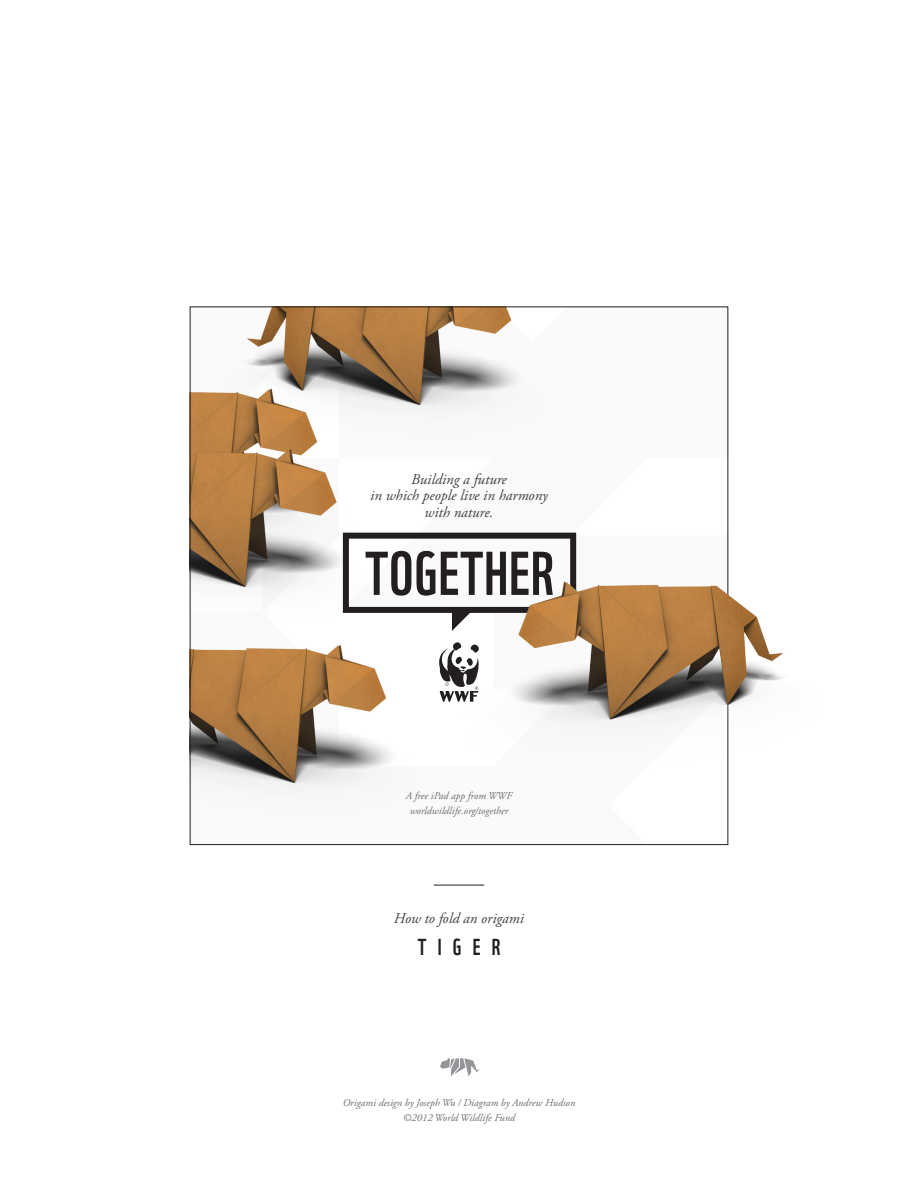
<style>
.page{position:relative;width:918px;height:1188px;background:#fff}
.page>*{position:absolute;margin:0;border:0;box-sizing:border-box;transform-origin:0 0}
.t1{font:60px "WWF";letter-spacing:.015em;color:#231f20}
.Animal_head_15pts{font:22.5px "WWF";letter-spacing:.5em;color:#231f20}
.Italic_head_10pts{font:italic 15px "Adobe Garamond Pro";color:#414243}
.Italic_subhead_7pts{font:italic 10.5px "Adobe Garamond Pro";color:#6c6d70}
</style>
<div class="page">
<img style="left:190px;top:306px;width:538px;height:490px">
<hr style="left:434px;top:885px;width:50px;height:1px;background:#231f20">
<div style="left:343px;top:533px;width:233px;height:80px;border:6px solid #231f20"></div>
<svg style="left:452px;top:610px;width:7px;height:21px"></svg>
<svg style="left:438px;top:641px;width:21px;height:61px"></svg>
<svg style="left:440px;top:1058px;width:40px;height:18px"></svg>
<img style="left:459px;top:484px;width:324px;height:314px">
<p class="Italic_head_10pts" style="left:411px;top:470px;width:97px">Building a future</p>
<p class="Italic_head_10pts" style="left:370px;top:486px;width:179px">in which people live in harmony</p>
<p class="Italic_head_10pts" style="left:425px;top:503px;width:70px">with nature.</p>
<p class="t1" style="left:365px;top:526px;width:190px">TOGETHER</p>
<p class="Italic_subhead_7pts" style="left:406px;top:789px;width:108px">A free iPad app from WWF</p>
<p class="Italic_subhead_7pts" style="left:410px;top:804px;width:100px">worldwildlife.org/together</p>
<p class="Italic_head_10pts" style="left:394px;top:909px;width:132px">How to fold an origami</p>
<p class="Animal_head_15pts" style="left:418px;top:930px;width:84px">TIGER</p>
<p class="Italic_subhead_7pts" style="left:343px;top:1096px;width:234px">Origami design by Joseph Wu / Diagram by Andrew Hudson</p>
<p class="Italic_subhead_7pts" style="left:403px;top:1111px;width:114px">©2012 World Wildlife Fund</p>
</div>
